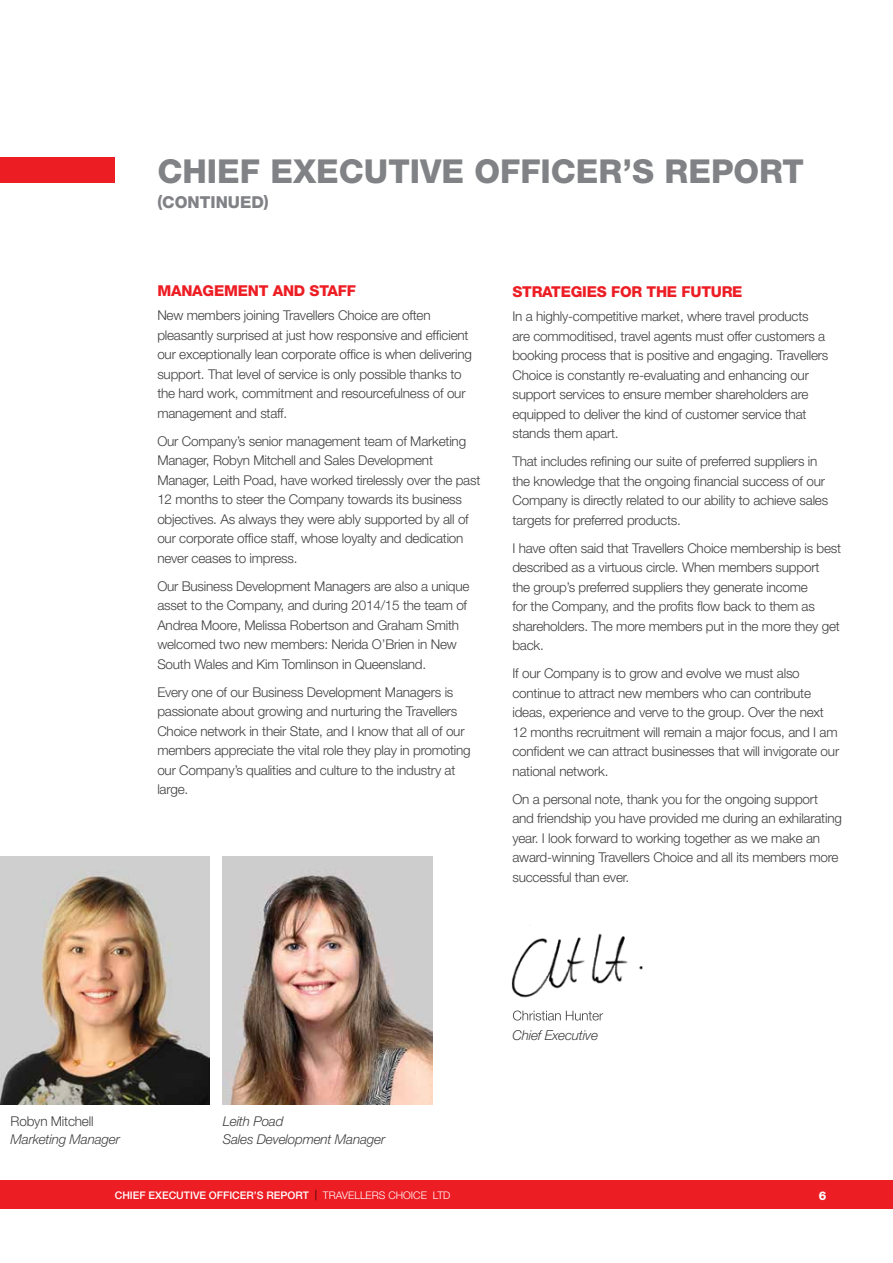
<style>
.page{position:relative;width:893px;height:1263px;background:#fff}
.page>*{position:absolute;margin:0;border:0;box-sizing:border-box;transform-origin:0 0}
.t1{font:800 33px "Helvetica Neue";color:#808285}
.t2{font:800 16.5px "Helvetica Neue";color:#808285}
.t3{font:800 15px "Helvetica Neue";letter-spacing:-.015em;color:#ed1d24}
.t4{font:300 13.5px/19.5px "Helvetica Neue";letter-spacing:-.015em;color:#414042}
.t5{font:italic 300 13.5px/18px "Helvetica Neue";letter-spacing:-.015em;color:#414042}
.t6{font:800 12px "Helvetica Neue";color:#fff}
.t7{font:500 10.5px "Helvetica Neue";color:#fff}
.s1{font-weight:300;color:#000}
.s2{font-weight:300}
</style>
<div class="page">
<div style="left:0;top:1181px;width:893px;height:28px;background:#ed1d24"></div>
<div style="left:0;top:157px;width:115px;height:25px;background:#ed1d24"></div>
<img style="left:511px;top:933px;width:131px;height:88px">
<img style="left:513px;top:1010px;width:90px;height:10px">
<img style="left:515px;top:1030px;width:71px;height:1px">
<img style="left:0;top:857px;width:210px;height:247px">
<img style="left:223px;top:857px;width:209px;height:247px">
<h1 class="t1" style="left:157px;top:151px;width:648px">CHIEF EXECUTIVE OFFICER’S REPORT</h1>
<p class="t2" style="left:157px;top:192px;width:113px">(CONTINUED)</p>
<p class="t3" style="left:157px;top:282px;width:200px">MANAGEMENT AND STAFF</p>
<p class="t4" style="left:157px;top:305px;width:316px">New members joining Travellers Choice are often pleasantly surprised at just how responsive and efficient our exceptionally lean corporate office is when delivering support. That level of service is only possible thanks to the hard work, commitment and resourcefulness of our management and staff.</p>
<p class="t4" style="left:157px;top:431px;width:325px">Our Company’s senior management team of Marketing Manager, Robyn Mitchell and Sales Development Manager, Leith Poad, have worked tirelessly over the past 12 months to steer the Company towards its business objectives. As always they were ably supported by all of our corporate office staff, whose loyalty and dedication never ceases to impress.</p>
<p class="t4" style="left:157px;top:576px;width:314px">Our Business Development Managers are also a unique asset to the Company, and during 2014/15 the team of Andrea Moore, Melissa Robertson and Graham Smith welcomed two new members: Nerida O’Brien in New South Wales and Kim Tomlinson in Queensland.</p>
<p class="t4" style="left:157px;top:682px;width:315px">Every one of our Business Development Managers is passionate about growing and nurturing the Travellers Choice network in their State, and I know that all of our members appreciate the vital role they play in promoting our Company’s qualities and culture to the industry at large.</p>
<p class="t3" style="left:512px;top:283px;width:232px">STRATEGIES FOR THE FUTURE</p>
<p class="t4" style="left:512px;top:306px;width:318px">In a highly-competitive market, where travel products are commoditised, travel agents must offer customers a booking process that is positive and engaging. Travellers Choice is constantly re-evaluating and enhancing our support services to ensure member shareholders are equipped to deliver the kind of customer service that stands them apart.</p>
<p class="t4" style="left:512px;top:451px;width:317px">That includes refining our suite of preferred suppliers in the knowledge that the ongoing financial success of our Company is directly related to our ability to achieve sales targets for preferred products.</p>
<p class="t4" style="left:512px;top:538px;width:330px">I have often said that Travellers Choice membership is best described as a virtuous circle. When members support<br>the group’s preferred suppliers they generate income<br>for the Company, and the profits flow back to them as shareholders. The more members put in the more they get back.</p>
<p class="t4" style="left:512px;top:663px;width:328px">If our Company is to grow and evolve we must also continue to attract new members who can contribute ideas, experience and verve to the group. Over the next 12 months recruitment will remain a major focus, and I am confident we can attract businesses that will invigorate our national network.</p>
<p class="t4" style="left:512px;top:789px;width:331px">On a personal note, thank you for the ongoing support and friendship you have provided me during an exhilarating year. I look forward to working together as we make an award-winning Travellers Choice and all its members more successful than ever.</p>
<p class="t4" style="left:11px;top:1111px;width:84px">Robyn Mitchell</p>
<p class="t5" style="left:11px;top:1129px;width:111px">Marketing Manager</p>
<p class="t5" style="left:223px;top:1112px;width:164px">Leith Poad<br>Sales Development Manager</p>
<p class="t5" style="left:512px;top:1026px;width:87px">Chief Executive</p>
<p class="t7" style="left:115px;top:1189px;width:337px">CHIEF EXECUTIVE OFFICER’S REPORT <span class="s1">|</span> <span class="s2">TRAVELLERS CHOICE LTD</span></p>
<p class="t6" style="left:819px;top:1188px;width:9px">6</p>
</div>
